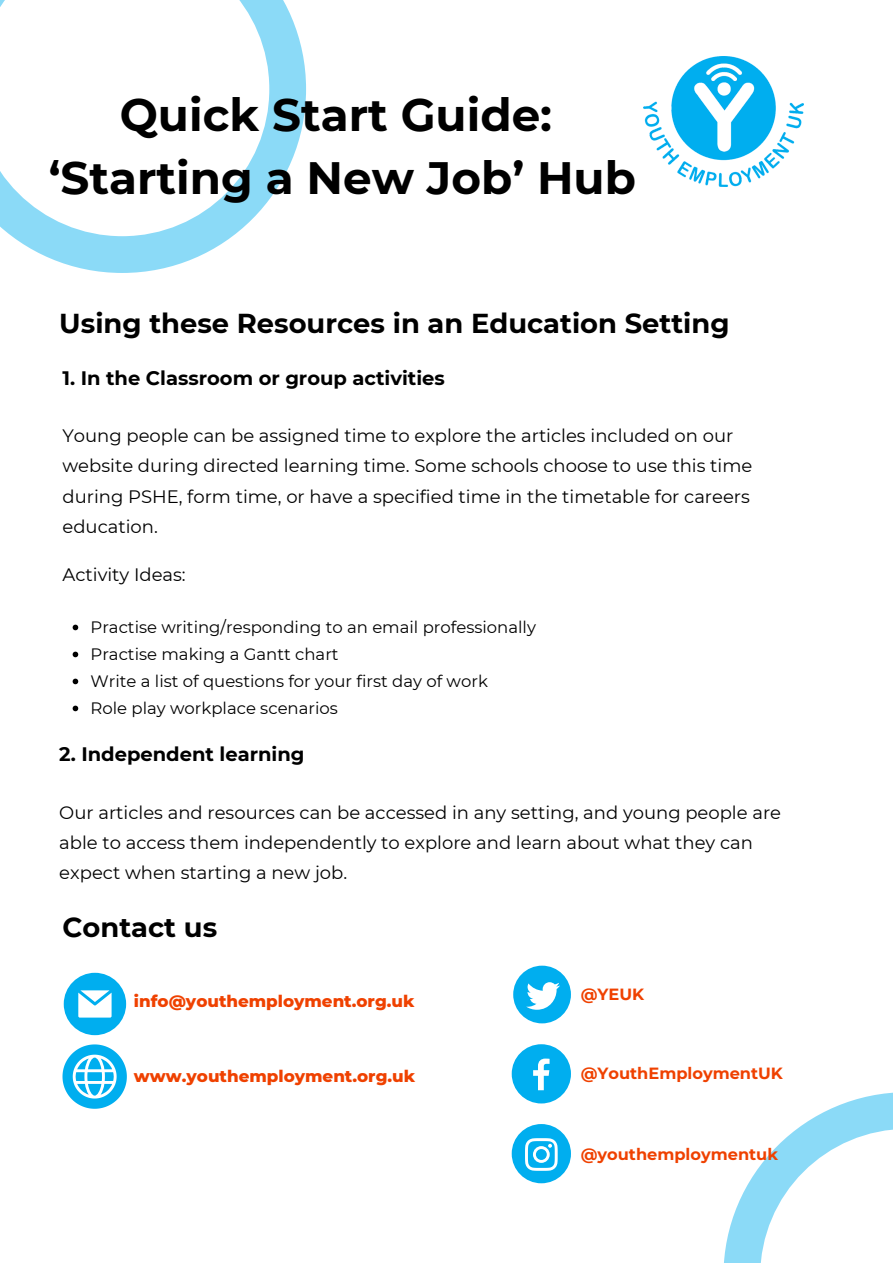
<style>
.page{position:relative;width:893px;height:1264px;background:#fff}
.page>*{position:absolute;margin:0;border:0;box-sizing:border-box;transform-origin:0 0}
.t1{font:700 45.3px "Montserrat";color:#000}
.t2{font:700 27.3px "Montserrat";color:#000}
.t3{font:700 19.5px "Montserrat";color:#000}
.t4{font:18px/30.3px "Montserrat";color:#000}
.t5{font:800 16.65px "Montserrat";color:#ef4100}
.t6{font:16.5px "Montserrat";color:#000}
.t7{font:700 16.2px "Montserrat";color:#ef4100}
</style>
<div class="page">
<svg style="left:724px;top:1092px;width:168px;height:170px"></svg>
<img style="left:643px;top:56px;width:160px;height:131px">
<svg style="left:0;top:0;width:306px;height:273px"></svg>
<svg style="left:73px;top:624px;width:5px;height:6px"></svg>
<svg style="left:73px;top:651px;width:5px;height:6px"></svg>
<svg style="left:73px;top:678px;width:5px;height:6px"></svg>
<svg style="left:73px;top:705px;width:5px;height:6px"></svg>
<svg style="left:64px;top:972px;width:62px;height:63px"></svg>
<svg style="left:62px;top:1044px;width:65px;height:64px"></svg>
<svg style="left:513px;top:965px;width:58px;height:58px"></svg>
<svg style="left:511px;top:1044px;width:60px;height:59px"></svg>
<svg style="left:511px;top:1124px;width:60px;height:59px"></svg>
<p class="t1" style="left:120px;top:87px;width:434px">Quick Start Guide:</p>
<p class="t1" style="left:49px;top:150px;width:588px">‘Starting a New Job’ Hub</p>
<p class="t2" style="left:59px;top:306px;width:671px">Using these Resources in an Education Setting</p>
<p class="t3" style="left:62px;top:366px;width:384px">1. In the Classroom or group activities</p>
<p class="t4" style="left:62px;top:420px;width:691px">Young people can be assigned time to explore the articles included on our website during directed learning time. Some schools choose to use this time during PSHE, form time, or have a specified time in the timetable for careers education.</p>
<p class="t4" style="left:62px;top:559px;width:125px">Activity Ideas:</p>
<p class="t6" style="left:90px;top:616px;width:447px">Practise writing/responding to an email professionally</p>
<p class="t6" style="left:90px;top:643px;width:249px">Practise making a Gantt chart</p>
<p class="t6" style="left:90px;top:670px;width:399px">Write a list of questions for your first day of work</p>
<p class="t6" style="left:90px;top:697px;width:249px">Role play workplace scenarios</p>
<p class="t3" style="left:59px;top:742px;width:247px">2. Independent learning</p>
<p class="t4" style="left:59px;top:797px;width:723px">Our articles and resources can be accessed in any setting, and young people are able to access them independently to explore and learn about what they can expect when starting a new job.</p>
<p class="t2" style="left:62px;top:910px;width:156px">Contact us</p>
<p class="t5" style="left:134px;top:991px;width:282px">info@youthemployment.org.uk</p>
<p class="t5" style="left:134px;top:1066px;width:283px">www.youthemployment.org.uk</p>
<p class="t7" style="left:580px;top:983px;width:65px">@YEUK</p>
<p class="t7" style="left:580px;top:1063px;width:204px">@YouthEmploymentUK</p>
<p class="t7" style="left:580px;top:1144px;width:199px">@youthemploymentuk</p>
</div>
